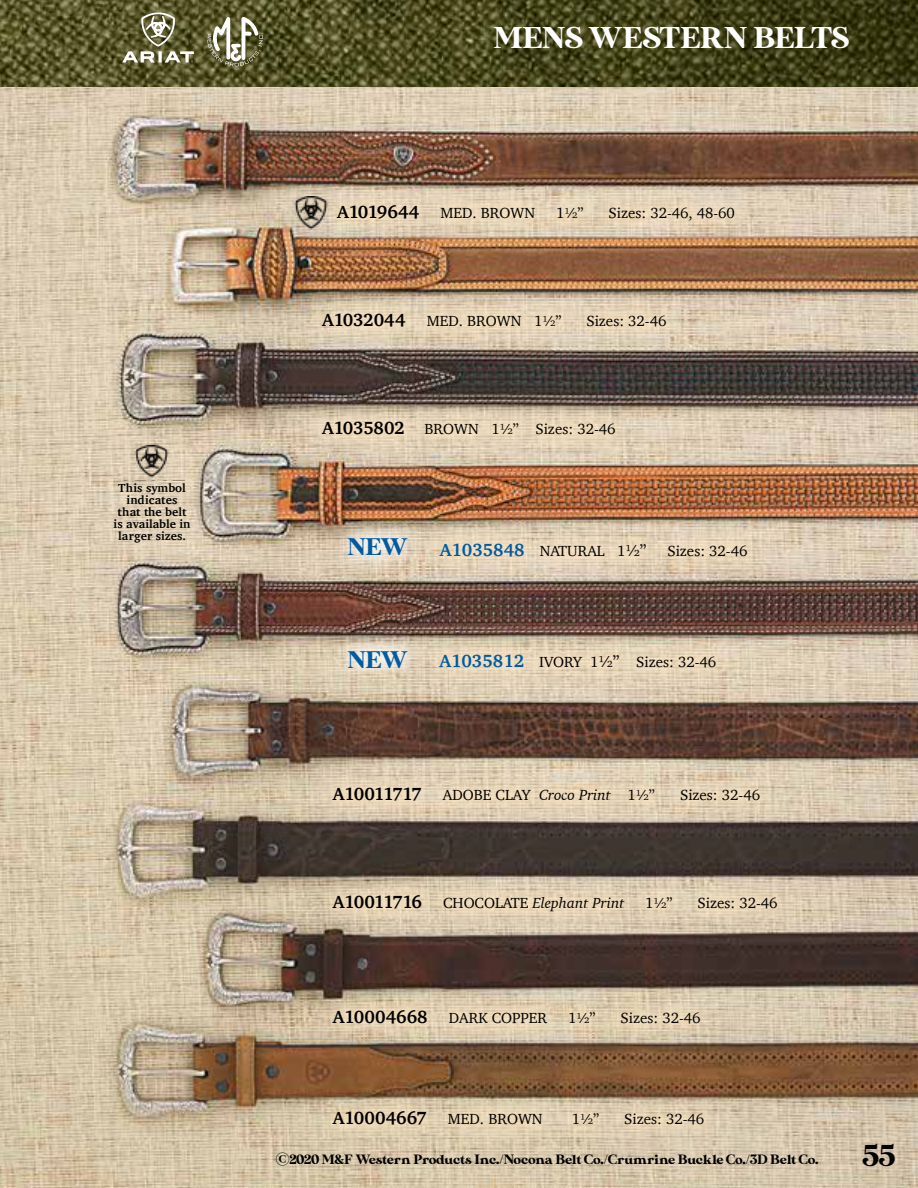
<style>
.page{position:relative;width:918px;height:1188px;background:#fff}
.page>*{position:absolute;margin:0;border:0;box-sizing:border-box;transform-origin:0 0}
.t1{font:30px "MADE Sunflower";color:#fff}
.t2{font:30px "MADE Sunflower";color:#000}
.t3{font:24px "MADE Sunflower";letter-spacing:-.03em;color:#005ba2}
.t4{font:700 18px "Charter";color:#005ba2}
.t5{font:700 18px "Charter";letter-spacing:-.05em;color:#000}
.t6{font:700 18px "Charter";letter-spacing:.005em;color:#000}
.t7{font:700 18px "Charter";letter-spacing:-.025em;color:#000}
.t8{font:15px "Charter";color:#000}
.t9{font:italic 15px "Charter";color:#000}
.t10{font:13.5px "MADE Sunflower";color:#000}
.t11{font:700 12px/12px "Charter";color:#000;text-align:center}
.s1{font-weight:700;font-size:18px}
.s2{font-weight:400;font-size:15px;color:#000}
.s3{font-weight:400;font-size:16.5px;color:#000}
.s4{font-weight:700;font-size:18px;color:#005ba2}
.s5{font-size:16.5px}
.s6{font-style:italic}
.s7{font-style:normal}
</style>
<div class="page">
<img style="left:0;top:86px;width:918px;height:1102px">
<div style="left:423px;top:526px;width:342px;height:50px;background:#ffe7c3;opacity:.75"></div>
<div style="left:423px;top:637px;width:310px;height:48px;background:#ffe7c3;opacity:.75"></div>
<div style="left:321px;top:186px;width:432px;height:51px;background:#ffe7c3;opacity:.75"></div>
<div style="left:306px;top:296px;width:378px;height:48px;background:#ffe7c3;opacity:.75"></div>
<div style="left:306px;top:404px;width:327px;height:48px;background:#ffe7c3;opacity:.75"></div>
<div style="left:316px;top:771px;width:461px;height:49px;background:#ffe7c3;opacity:.75"></div>
<div style="left:316px;top:877px;width:479px;height:52px;background:#ffe7c3;opacity:.75"></div>
<div style="left:316px;top:992px;width:401px;height:51px;background:#ffe7c3;opacity:.75"></div>
<div style="left:316px;top:1092px;width:405px;height:50px;background:#ffe7c3;opacity:.75"></div>
<img style="left:0;top:0;width:918px;height:86px">
<div style="left:331px;top:519px;width:93px;height:54px;background:#fff;opacity:.75"></div>
<div style="left:331px;top:631px;width:93px;height:54px;background:#fff;opacity:.75"></div>
<svg style="left:207px;top:17px;width:56px;height:49px"></svg>
<svg style="left:122px;top:12px;width:72px;height:51px;background:#7b7957"></svg>
<img style="left:278px;top:197px;width:65px;height:35px">
<img style="left:119px;top:445px;width:65px;height:35px">
<p class="t11" style="left:113px;top:482px;width:79px">This symbol indicates that the belt is available in larger sizes.</p>
<h1 class="t1" style="left:493px;top:21px;width:357px">MENS WESTERN BELTS</h1>
<p class="t7" style="left:337px;top:196px;width:84px">A1019644</p>
<p class="t8" style="left:441px;top:199px;width:96px">MED. BROWN</p>
<p class="t8" style="left:556px;top:199px;width:29px">1½”</p>
<p class="t8" style="left:608px;top:199px;width:128px">Sizes: 32-46, 48-60</p>
<p class="t7" style="left:322px;top:304px;width:85px">A1032044</p>
<p class="t8" style="left:427px;top:308px;width:136px">MED. BROWN 1½”</p>
<p class="t8" style="left:586px;top:308px;width:82px">Sizes: 32-46</p>
<p class="t8" style="left:322px;top:416px;width:295px"><span class="s1">A1035802</span> BROWN 1½” Sizes: 32-46</p>
<h2 class="t3" style="left:347px;top:533px;width:62px">NEW</h2>
<p class="t4" style="left:440px;top:534px;width:208px">A1035848 <span class="s2">NATURAL 1</span><span class="s3">½”</span></p>
<p class="t8" style="left:667px;top:538px;width:82px">Sizes: 32-46</p>
<h2 class="t3" style="left:347px;top:646px;width:62px">NEW</h2>
<p class="t8" style="left:439px;top:649px;width:278px"><span class="s4">A1035812</span> IVORY 1<span class="s5">½”</span> Sizes: 32-46</p>
<p class="t5" style="left:333px;top:779px;width:90px">A10011717</p>
<p class="t8" style="left:443px;top:782px;width:214px">ADOBE CLAY <span class="s6">Croco Print</span> 1½”</p>
<p class="t8" style="left:680px;top:782px;width:82px">Sizes: 32-46</p>
<p class="t5" style="left:333px;top:886px;width:90px">A10011716</p>
<p class="t9" style="left:443px;top:890px;width:183px"><span class="s7">CHOCOLATE</span> Elephant Print</p>
<p class="t8" style="left:645px;top:890px;width:29px">1½”</p>
<p class="t8" style="left:698px;top:890px;width:82px">Sizes: 32-46</p>
<p class="t6" style="left:333px;top:1001px;width:96px">A10004668</p>
<p class="t8" style="left:449px;top:1005px;width:100px">DARK COPPER</p>
<p class="t8" style="left:568px;top:1005px;width:29px">1½”</p>
<p class="t8" style="left:620px;top:1005px;width:82px">Sizes: 32-46</p>
<p class="t6" style="left:333px;top:1102px;width:95px">A10004667</p>
<p class="t8" style="left:448px;top:1106px;width:96px">MED. BROWN</p>
<p class="t8" style="left:572px;top:1106px;width:29px">1½”</p>
<p class="t8" style="left:624px;top:1106px;width:82px">Sizes: 32-46</p>
<p class="t10" style="left:276px;top:1151px;width:544px">©2020 M&amp;F Western Products Inc./Nocona Belt Co./Crumrine Buckle Co./3D Belt Co.</p>
<h1 class="t2" style="left:863px;top:1139px;width:34px">55</h1>
</div>
